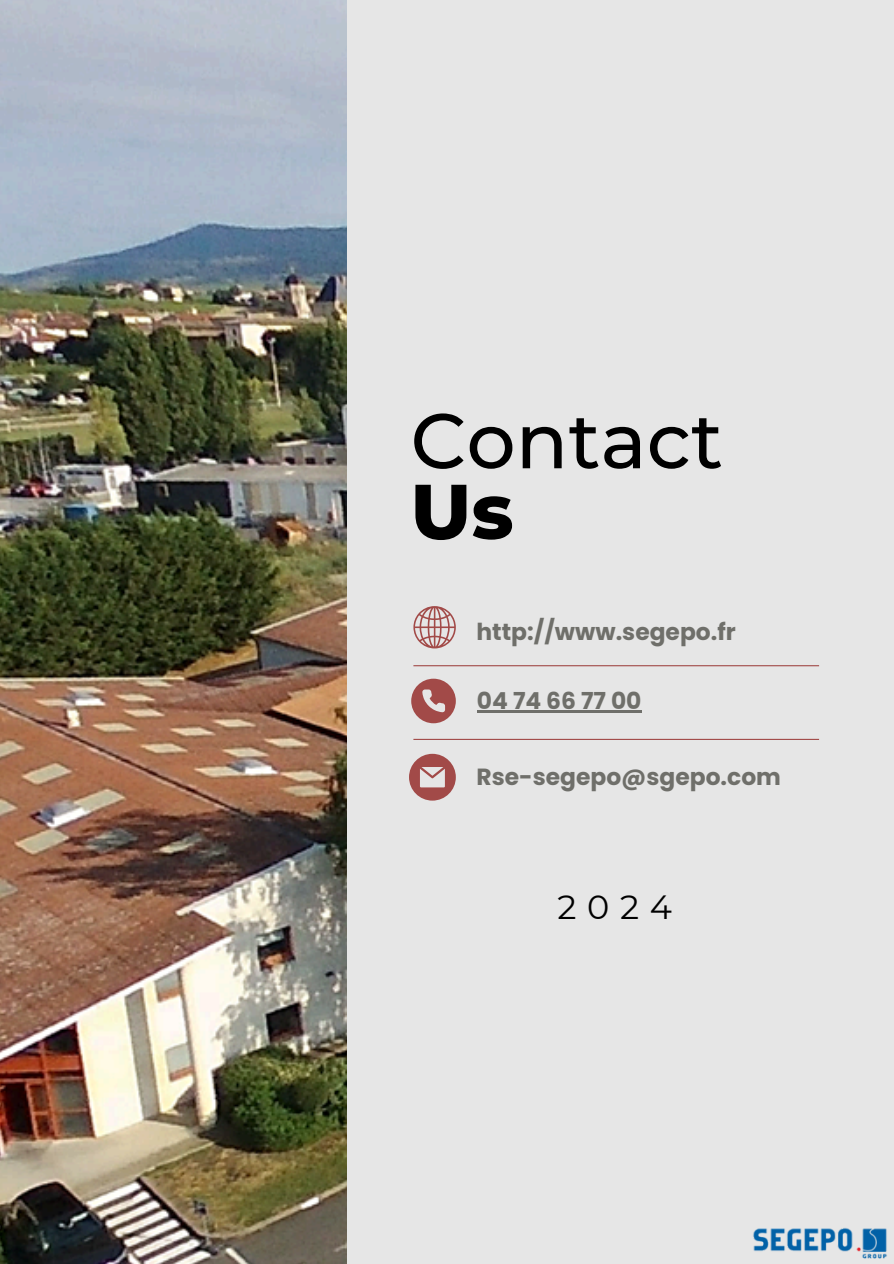
<style>
.page{position:relative;width:894px;height:1264px;background:#fff}
.page>*{position:absolute;margin:0;border:0;box-sizing:border-box;transform-origin:0 0}
.t1{font:500 77.4px "Montserrat";color:#000}
.t2{font:800 77.4px "Montserrat";color:#000}
.t3{font:33.6px "Montserrat";color:#000}
.t4{font:700 23.4px "Poppins";color:#6f6f6a}
</style>
<div class="page">
<div style="left:0;top:0;width:893px;height:1263px;background:#e6e6e6"></div>
<svg style="left:413px;top:606px;width:42px;height:42px"></svg>
<svg style="left:411px;top:678px;width:44px;height:45px"></svg>
<svg style="left:409px;top:753px;width:46px;height:47px"></svg>
<hr style="left:413px;top:665px;width:405px;height:1px;background:#a24a48">
<hr style="left:413px;top:738px;width:405px;height:2px;background:#a24a48">
<hr style="left:477px;top:710px;width:164px;height:2px;background:#6f6f6a">
<img style="left:0;top:0;width:346px;height:1263px">
<img style="left:753px;top:1227px;width:134px;height:32px">
<h1 class="t1" style="left:410px;top:393px;width:314px">Contact</h1>
<p class="t2" style="left:410px;top:464px;width:105px">Us</p>
<p class="t4" style="left:476px;top:615px;width:261px">http://www.segepo.fr</p>
<p class="t4" style="left:477px;top:684px;width:166px">04 74 66 77 00</p>
<p class="t4" style="left:476px;top:760px;width:306px">Rse-segepo@sgepo.com</p>
<h1 class="t3" style="left:557px;top:886px;width:116px">2024</h1>
</div>
